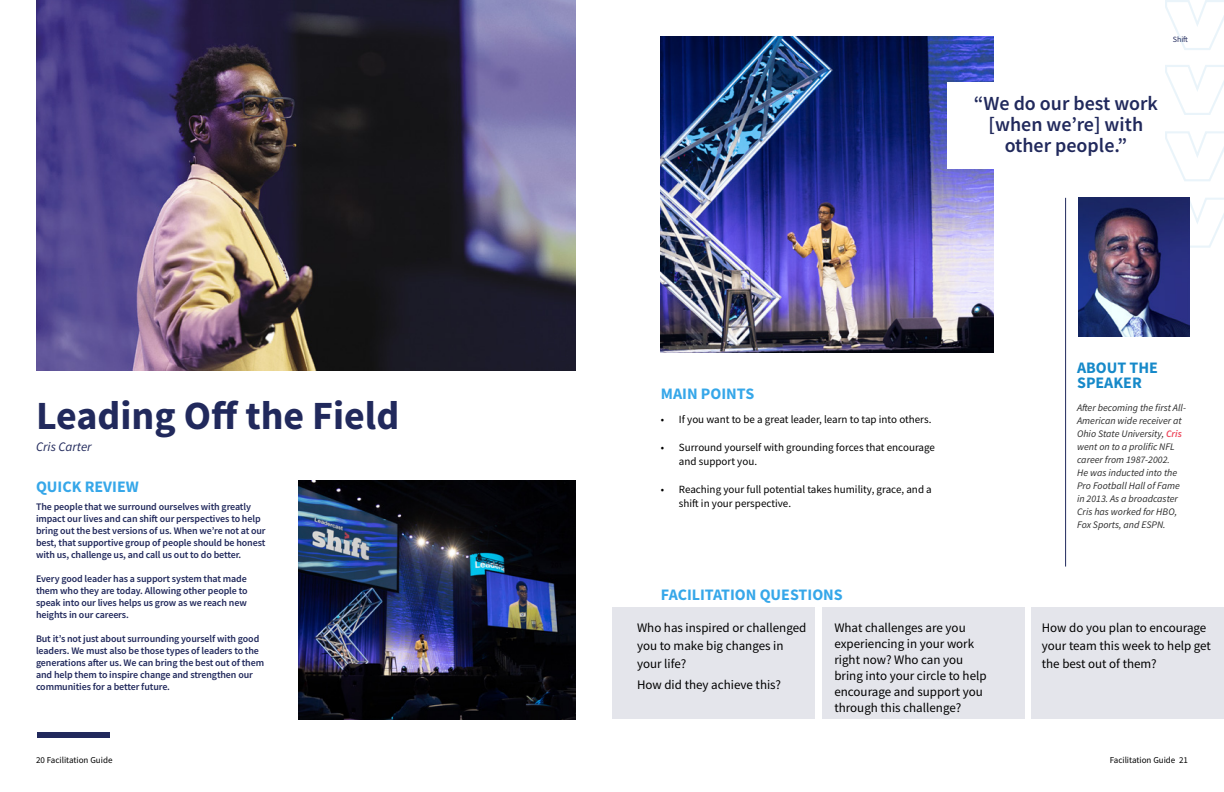
<style>
.page{position:relative;width:1224px;height:792px;background:#fff}
.page>*{position:absolute;margin:0;border:0;box-sizing:border-box;transform-origin:0 0}
.t1{font:700 40px "Source Sans Pro";color:#21295c}
.t2{font:600 20px/21px "Source Sans Pro";color:#21295c;text-align:center}
.t3{font:700 16px "Source Sans Pro";color:#36a7e9}
.t4{font:700 16px/15px "Source Sans Pro";color:#1689c9}
.t5{font:13px/16px "Source Sans Pro";color:#000}
.t6{font:italic 13px "Source Sans Pro";color:#21295c}
.t7{font:11px/14px "Source Sans Pro";color:#000}
.t8{font:600 10px/12px "Source Sans Pro";letter-spacing:-.01em;color:#21295c}
.t9{font:italic 10px/13px "Source Sans Pro";color:#2c2c2c}
.t10{font:9px "Source Sans Pro";color:#000}
.t11{font:8px "Source Sans Pro";color:#21295c}
.s1{font-weight:600;color:#ed4257}
</style>
<div class="page">
<svg style="left:1164px;top:197px;width:60px;height:52px"></svg>
<svg style="left:1165px;top:131px;width:59px;height:50px"></svg>
<svg style="left:1165px;top:65px;width:59px;height:50px"></svg>
<svg style="left:1165px;top:0;width:59px;height:50px"></svg>
<div style="left:37px;top:732px;width:72px;height:6px;background:#21295c"></div>
<hr style="left:1065px;top:198px;width:1px;height:369px;background:#21295c">
<div style="left:612px;top:608px;width:203px;height:111px;background:#e4e5eb"></div>
<div style="left:822px;top:608px;width:202px;height:111px;background:#e4e5eb"></div>
<div style="left:1031px;top:608px;width:193px;height:111px;background:#e4e5eb"></div>
<img style="left:661px;top:36px;width:333px;height:317px">
<div style="left:948px;top:82px;width:204px;height:87px;background:#fff"></div>
<img style="left:298px;top:480px;width:278px;height:239px">
<img style="left:1078px;top:198px;width:111px;height:139px">
<img style="left:37px;top:0;width:539px;height:370px">
<h1 class="t1" style="left:36px;top:389px;width:365px">Leading Off the Field</h1>
<h3 class="t6" style="left:36px;top:438px;width:57px">Cris Carter</h3>
<h3 class="t3" style="left:36px;top:476px;width:104px">QUICK REVIEW</h3>
<p class="t8" style="left:36px;top:501px;width:231px">The people that we surround ourselves with greatly impact our lives and can shift our perspectives to help bring out the best versions of us. When we’re not at our best, that supportive group of people should be honest with us, challenge us, and call us out to do better.</p>
<p class="t8" style="left:36px;top:573px;width:213px;text-align:justify">Every good leader has a support system that made them who they are today. Allowing other people to speak into our lives helps us grow as we reach new heights in our careers.</p>
<p class="t8" style="left:36px;top:633px;width:230px">But it’s not just about surrounding yourself with good leaders. We must also be those types of leaders to the generations after us. We can bring the best out of them and help them to inspire change and strengthen our communities for a better future.</p>
<p class="t11" style="left:1173px;top:34px;width:17px">Shift</p>
<h2 class="t2" style="left:974px;top:93px;width:186px">“We do our best work [when we’re] with other people.”</h2>
<h3 class="t3" style="left:661px;top:383px;width:95px">MAIN POINTS</h3>
<p class="t7" style="left:661px;top:412px;width:272px">• If you want to be a great leader, learn to tap into others.</p>
<p class="t7" style="left:679px;top:440px;width:258px;text-indent:-18px">• Surround yourself with grounding forces that encourage and support you.</p>
<p class="t7" style="left:679px;top:482px;width:254px;text-indent:-18px">• Reaching your full potential takes humility, grace, and a shift in your perspective.</p>
<h3 class="t3" style="left:661px;top:584px;width:183px">FACILITATION QUESTIONS</h3>
<h3 class="t4" style="left:1077px;top:360px;width:82px">ABOUT THE<br>SPEAKER</h3>
<p class="t9" style="left:1077px;top:401px;width:110px">After becoming the first All-<br>American wide receiver at<br>Ohio State University, <span class="s1">Cris </span>went on to a prolific NFL career from 1987-2002.<br>He was inducted into the<br>Pro Football Hall of Fame in 2013. As a broadcaster<br>Cris has worked for HBO,<br>Fox Sports, and ESPN.</p>
<h3 class="t5" style="left:637px;top:618px;width:171px;line-height:18px">Who has inspired or challenged you to make big changes in your life?</h3>
<h3 class="t5" style="left:637px;top:676px;width:146px">How did they achieve this?</h3>
<h3 class="t5" style="left:834px;top:619px;width:154px">What challenges are you experiencing in your work right now? Who can you bring into your circle to help encourage and support you through this challenge?</h3>
<h3 class="t5" style="left:1042px;top:618px;width:171px;line-height:18px">How do you plan to encourage your team this week to help get the best out of them?</h3>
<p class="t10" style="left:36px;top:754px;width:78px">20 Facilitation Guide</p>
<p class="t10" style="left:1110px;top:754px;width:80px">Facilitation Guide 21</p>
</div>
